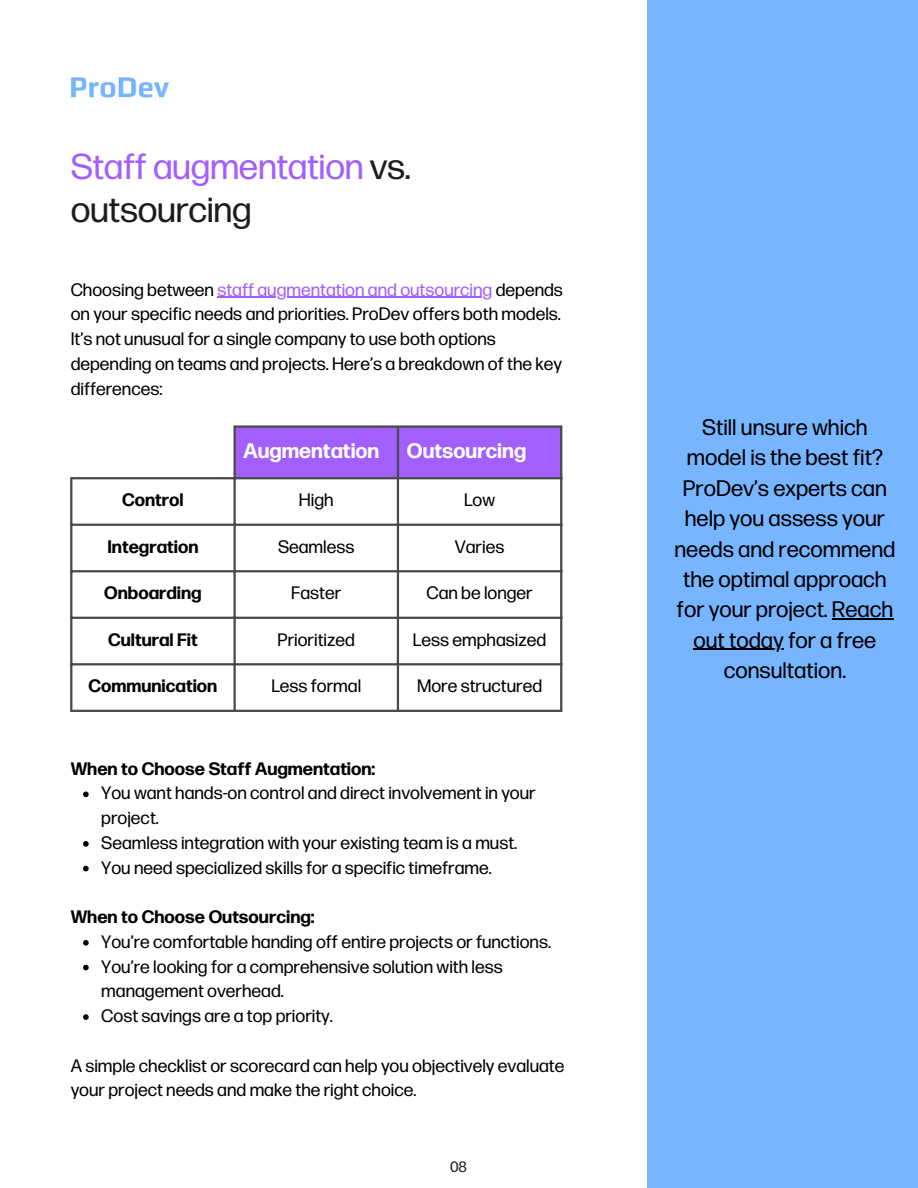
<style>
.page{position:relative;width:918px;height:1188px;background:#fff}
.page>*{position:absolute;margin:0;border:0;box-sizing:border-box;transform-origin:0 0}
.t1{font:36px/42.8px "Forma DJR Text";letter-spacing:-.01em;color:#a35ffc}
.t2{font:22.5px/30.3px "Forma DJR Text";color:#000;text-align:center}
.t3{font:700 21px "Forma DJR Text";color:#fff}
.t4{font:18px/24.8px "Forma DJR Text";color:#000}
.t5{font:700 18px "Forma DJR Text";color:#000}
.t6{font:18px "Forma DJR Text";color:#a35ffc}
.t7{font:15px "Forma DJR Text";color:#1b1e1e}
.s1{color:#1b1e1e}
.s2{color:#000}
</style>
<div class="page">
<img style="left:70px;top:77px;width:98px;height:21px">
<div style="left:647px;top:0;width:271px;height:1188px;background:#78b5ff"></div>
<div style="left:236px;top:428px;width:324px;height:49px;background:#a35ffc"></div>
<hr style="left:70px;top:479px;width:2px;height:231px;background:#484949">
<hr style="left:234px;top:428px;width:2px;height:282px;background:#484949">
<hr style="left:397px;top:428px;width:2px;height:282px;background:#484949">
<hr style="left:560px;top:428px;width:2px;height:282px;background:#484949">
<hr style="left:234px;top:425px;width:328px;height:3px;background:#484949">
<hr style="left:70px;top:477px;width:492px;height:2px;background:#484949">
<hr style="left:70px;top:524px;width:492px;height:2px;background:#484949">
<hr style="left:70px;top:570px;width:492px;height:2px;background:#484949">
<hr style="left:70px;top:617px;width:492px;height:2px;background:#484949">
<hr style="left:70px;top:663px;width:492px;height:2px;background:#484949">
<hr style="left:70px;top:710px;width:492px;height:2px;background:#484949">
<hr style="left:217px;top:297px;width:275px;height:1px;background:#a35ffc">
<hr style="left:832px;top:618px;width:61px;height:2px;background:#000">
<hr style="left:693px;top:649px;width:91px;height:1px;background:#000">
<svg style="left:83px;top:792px;width:6px;height:5px"></svg>
<svg style="left:83px;top:841px;width:6px;height:6px"></svg>
<svg style="left:83px;top:866px;width:6px;height:5px"></svg>
<svg style="left:83px;top:940px;width:6px;height:6px"></svg>
<svg style="left:83px;top:965px;width:6px;height:5px"></svg>
<svg style="left:83px;top:1014px;width:6px;height:6px"></svg>
<p class="t1" style="left:71px;top:147px;width:342px">Staff augmentation <span class="s1">vs. outsourcing</span></p>
<p class="t6" style="left:71px;top:279px;width:494px"><span class="s2">Choosing between</span> staff augmentation and outsourcing <span class="s2">depends</span></p>
<p class="t4" style="left:71px;top:303px;width:493px">on your specific needs and priorities. ProDev offers both models.<br>It’s not unusual for a single company to use both options depending on teams and projects. Here’s a breakdown of the key differences:</p>
<h1 class="t3" style="left:244px;top:439px;width:137px">Augmentation</h1>
<p class="t3" style="left:407px;top:439px;width:121px">Outsourcing</p>
<p class="t5" style="left:122px;top:490px;width:63px">Control</p>
<p class="t4" style="left:299px;top:489px;width:36px">High</p>
<p class="t4" style="left:464px;top:489px;width:33px">Low</p>
<p class="t5" style="left:107px;top:537px;width:92px">Integration</p>
<p class="t4" style="left:278px;top:535px;width:78px">Seamless</p>
<p class="t4" style="left:455px;top:535px;width:51px">Varies</p>
<p class="t5" style="left:104px;top:583px;width:99px">Onboarding</p>
<p class="t4" style="left:291px;top:582px;width:51px">Faster</p>
<p class="t4" style="left:426px;top:582px;width:108px">Can be longer</p>
<p class="t5" style="left:108px;top:630px;width:91px">Cultural Fit</p>
<p class="t4" style="left:278px;top:628px;width:79px">Prioritized</p>
<p class="t4" style="left:413px;top:628px;width:135px">Less emphasized</p>
<p class="t5" style="left:89px;top:676px;width:130px">Communication</p>
<p class="t4" style="left:271px;top:675px;width:91px">Less formal</p>
<p class="t4" style="left:417px;top:675px;width:127px">More structured</p>
<h3 class="t5" style="left:71px;top:758px;width:306px">When to Choose Staff Augmentation:</h3>
<p class="t4" style="left:101px;top:782px;width:436px">You want hands-on control and direct involvement in your project.</p>
<p class="t4" style="left:101px;top:831px;width:417px">Seamless integration with your existing team is a must.</p>
<p class="t4" style="left:101px;top:856px;width:392px">You need specialized skills for a specific timeframe.</p>
<p class="t5" style="left:71px;top:907px;width:246px">When to Choose Outsourcing:</p>
<p class="t4" style="left:101px;top:930px;width:451px">You’re comfortable handing off entire projects or functions.</p>
<h2 class="t4" style="left:101px;top:955px;width:403px">You’re looking for a comprehensive solution with less management overhead.<br>Cost savings are a top priority.</h2>
<p class="t4" style="left:71px;top:1054px;width:495px">A simple checklist or scorecard can help you objectively evaluate your project needs and make the right choice.</p>
<h3 class="t7" style="left:450px;top:1159px;width:18px">08</h3>
<p class="t2" style="left:674px;top:413px;width:222px">Still unsure which model is the best fit?<br>ProDev’s experts can help you assess your needs and recommend the optimal approach for your project. Reach</p>
<p class="t2" style="left:693px;top:626px;width:184px">out today for a free consultation.</p>
</div>
